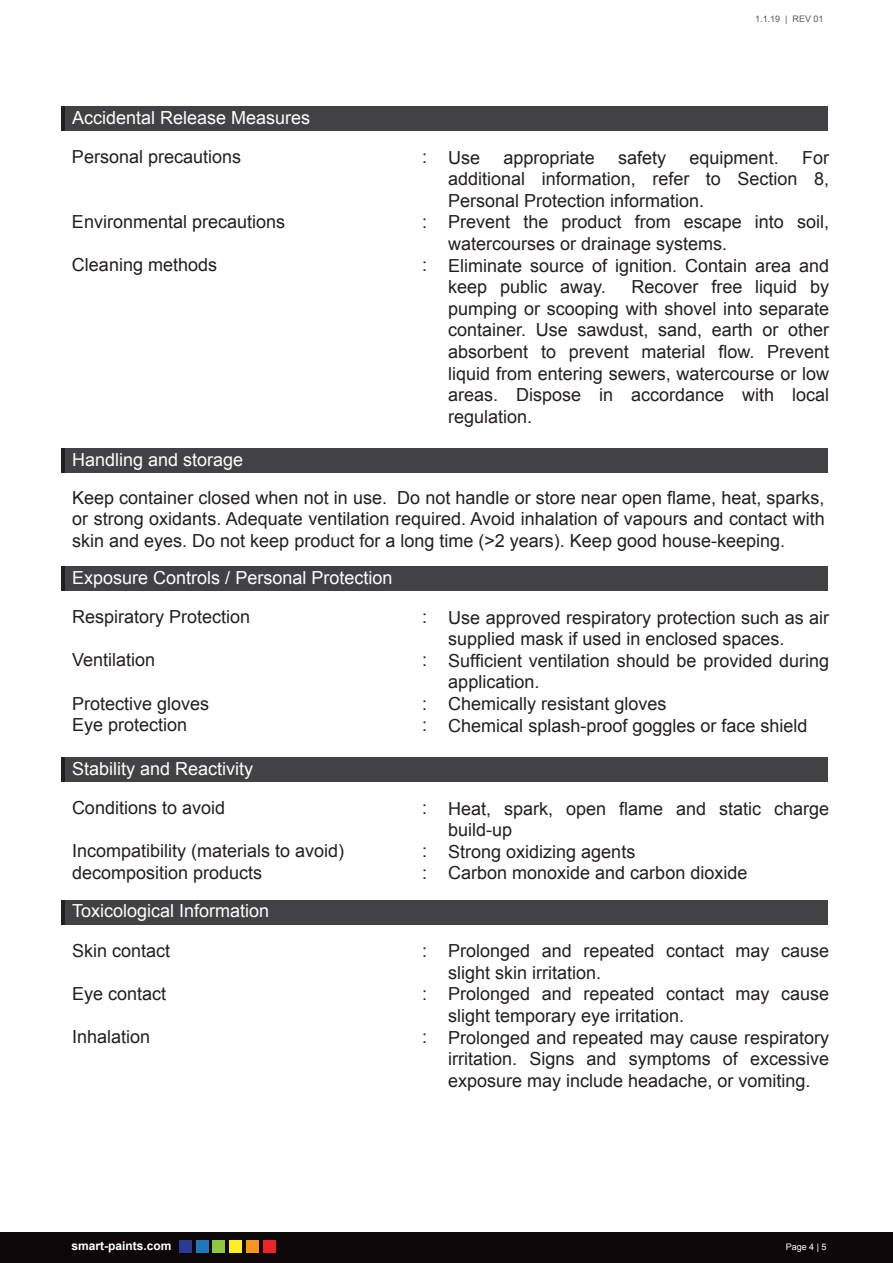
<style>
.page{position:relative;width:893px;height:1263px;background:#fff}
.page>*{position:absolute;margin:0;border:0;box-sizing:border-box;transform-origin:0 0}
.t1{font:18px/21.6px "Arial";color:#231f20}
.t2{font:18px "Arial";color:#fff}
.t3{font:700 12px "Arial";color:#fff}
.t4{font:9px "Arial";color:#58595b}
.t5{font:9px "Arial";color:#fff}
</style>
<div class="page">
<div style="left:61px;top:567px;width:766px;height:24px;background:#424143"></div>
<div style="left:61px;top:107px;width:766px;height:24px;background:#424143"></div>
<hr style="left:61px;top:107px;width:4px;height:24px;background:#231f20">
<div style="left:0;top:1233px;width:893px;height:30px;background:#0d0709"></div>
<div style="left:179px;top:1240px;width:13px;height:13px;background:#2a3c90"></div>
<div style="left:196px;top:1240px;width:13px;height:13px;background:#2076bc"></div>
<div style="left:213px;top:1240px;width:12px;height:13px;background:#8ec641"></div>
<div style="left:229px;top:1240px;width:13px;height:13px;background:#fcee23"></div>
<div style="left:246px;top:1240px;width:13px;height:13px;background:#f89521"></div>
<div style="left:263px;top:1240px;width:13px;height:13px;background:#ec2427"></div>
<div style="left:61px;top:449px;width:766px;height:24px;background:#424143"></div>
<hr style="left:61px;top:449px;width:4px;height:24px;background:#231f20">
<hr style="left:61px;top:567px;width:4px;height:24px;background:#231f20">
<div style="left:61px;top:758px;width:766px;height:24px;background:#424143"></div>
<div style="left:61px;top:900px;width:766px;height:24px;background:#424143"></div>
<hr style="left:61px;top:758px;width:4px;height:24px;background:#231f20">
<hr style="left:61px;top:900px;width:4px;height:24px;background:#231f20">
<p class="t2" style="left:72px;top:105px;width:240px">Accidental Release Measures</p>
<p class="t1" style="left:72px;top:146px;width:171px">Personal precautions</p>
<p class="t1" style="left:72px;top:211px;width:215px">Environmental precautions</p>
<p class="t1" style="left:72px;top:254px;width:147px">Cleaning methods</p>
<p class="t2" style="left:72px;top:448px;width:173px">Handling and storage</p>
<p class="t4" style="left:755px;top:13px;width:70px">1.1.19 | REV 01</p>
<p class="t1" style="left:422px;top:146px;width:7px">:</p>
<p class="t1" style="left:422px;top:211px;width:7px">:</p>
<p class="t1" style="left:422px;top:254px;width:7px">:</p>
<p class="t1" style="left:448px;top:147px;width:34px">Use</p>
<p class="t1" style="left:504px;top:147px;width:93px">appropriate</p>
<p class="t1" style="left:618px;top:147px;width:50px">safety</p>
<p class="t1" style="left:690px;top:147px;width:91px">equipment.</p>
<p class="t1" style="left:448px;top:147px;width:382px;text-indent:354px">For additional information, refer to Section 8,<br>Personal Protection information.<br>Prevent the product from escape into soil, watercourses or drainage systems.<br>Eliminate source of ignition. Contain area and keep public away.</p>
<p class="t1" style="left:448px;top:276px;width:383px;text-align:justify;text-indent:183px">Recover free liquid by pumping or scooping with shovel into separate container. Use sawdust, sand, earth or other absorbent to prevent material flow. Prevent liquid from entering sewers, watercourse or low areas. Dispose in accordance with local regulation.</p>
<p class="t1" style="left:72px;top:487px;width:754px;text-align:justify">Keep container closed when not in use. Do not handle or store near open flame, heat, sparks, or strong oxidants. Adequate ventilation required. Avoid inhalation of vapours and contact with skin and eyes. Do not keep product for a long time (&gt;2 years). Keep good house-keeping.</p>
<p class="t2" style="left:72px;top:565px;width:322px">Exposure Controls / Personal Protection</p>
<p class="t1" style="left:72px;top:606px;width:180px">Respiratory Protection</p>
<p class="t1" style="left:72px;top:649px;width:85px">Ventilation</p>
<p class="t1" style="left:72px;top:693px;width:139px">Protective gloves<br>Eye protection</p>
<p class="t2" style="left:72px;top:756px;width:183px">Stability and Reactivity</p>
<p class="t1" style="left:72px;top:797px;width:155px">Conditions to avoid</p>
<p class="t1" style="left:72px;top:840px;width:274px">Incompatibility (materials to avoid) decomposition products</p>
<p class="t2" style="left:72px;top:899px;width:199px">Toxicological Information</p>
<p class="t1" style="left:72px;top:940px;width:100px">Skin contact</p>
<p class="t1" style="left:72px;top:983px;width:96px">Eye contact</p>
<p class="t1" style="left:72px;top:1026px;width:80px">Inhalation</p>
<p class="t1" style="left:422px;top:606px;width:7px">:</p>
<p class="t1" style="left:422px;top:649px;width:7px">:</p>
<p class="t1" style="left:422px;top:693px;width:7px">: :</p>
<p class="t1" style="left:448px;top:607px;width:382px">Use approved respiratory protection such as air supplied mask if used in enclosed spaces.<br>Sufficient ventilation should be provided during application.<br>Chemically resistant gloves<br>Chemical splash-proof goggles or face shield</p>
<p class="t1" style="left:422px;top:797px;width:7px">:</p>
<p class="t1" style="left:422px;top:840px;width:7px">: :</p>
<p class="t1" style="left:448px;top:798px;width:382px">Heat, spark, open flame and static charge build-up<br>Strong oxidizing agents<br>Carbon monoxide and carbon dioxide</p>
<p class="t1" style="left:422px;top:940px;width:7px">:</p>
<p class="t1" style="left:422px;top:983px;width:7px">:</p>
<p class="t1" style="left:422px;top:1026px;width:7px">:</p>
<p class="t1" style="left:448px;top:940px;width:382px">Prolonged and repeated contact may cause slight skin irritation.<br>Prolonged and repeated contact may cause slight temporary eye irritation.<br>Prolonged and repeated may cause respiratory irritation. Signs and symptoms of excessive exposure may include headache, or vomiting.</p>
<p class="t3" style="left:72px;top:1238px;width:102px">smart-paints.com</p>
<p class="t5" style="left:786px;top:1241px;width:42px">Page 4 | 5</p>
</div>
